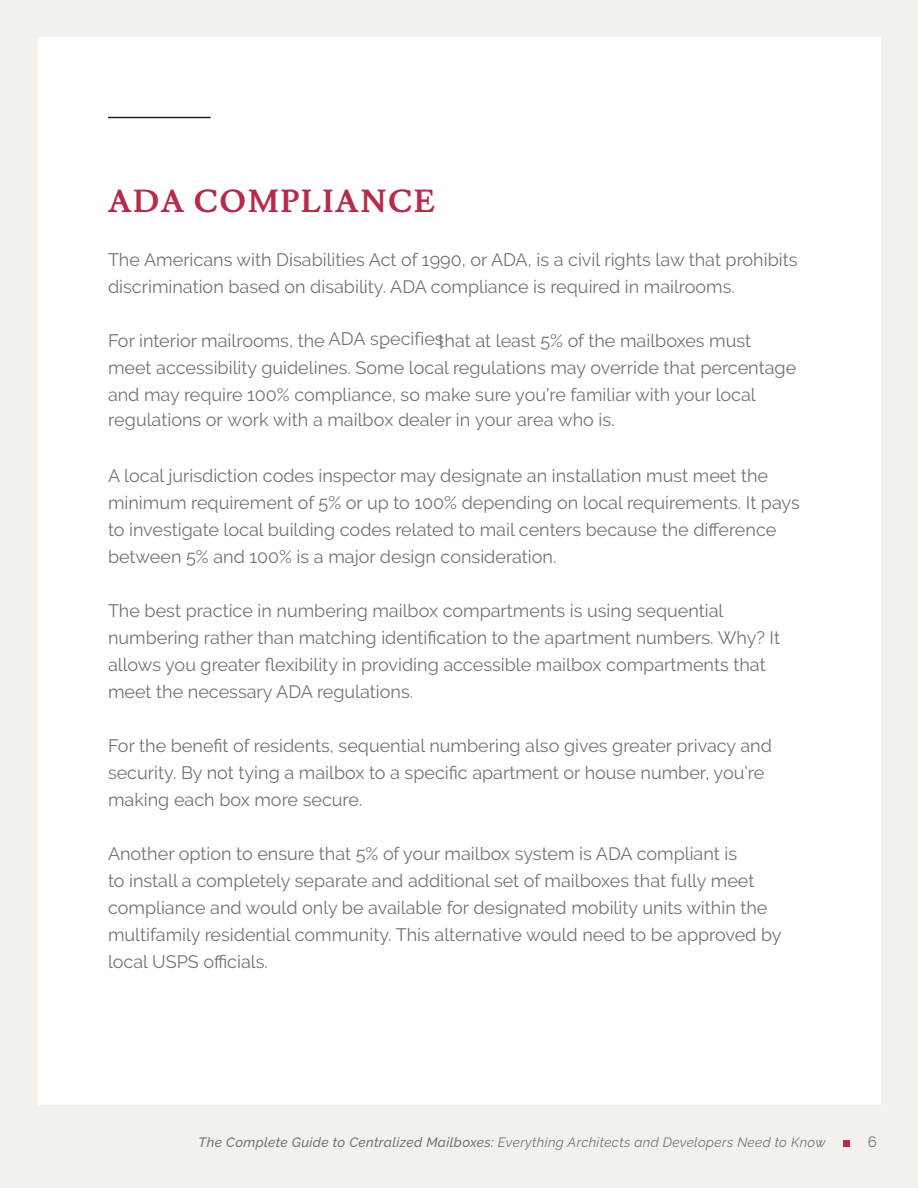
<style>
.page{position:relative;width:918px;height:1188px;background:#f4f1ed}
.page>*{position:absolute;margin:0;border:0;box-sizing:border-box;transform-origin:0 0}
.t1{font:700 31.5px "Lusitana";letter-spacing:.05em;color:#b52c4b}
.t2{font:18px/27px "Raleway";color:#737373}
.t3{font:15px "Raleway";color:#737373}
.t4{font:italic 13.5px "Raleway";letter-spacing:.025em;color:#737373}
.s1{color:#757575}
.s2{font-weight:500}
</style>
<div class="page">
<div style="left:38px;top:37px;width:842px;height:1067px;background:#fff"></div>
<svg style="left:843px;top:1140px;width:6px;height:6px"></svg>
<hr style="left:329px;top:347px;width:113px;height:1px;background:#b52c4b">
<hr style="left:108px;top:117px;width:103px;height:1px;background:#1e2127">
<hr style="left:329px;top:347px;width:51px;height:3px;background:#fff">
<div style="left:386px;top:346px;width:54px;height:7px;background:#fff"></div>
<h1 class="t1" style="left:108px;top:187px;width:328px">ADA COMPLIANCE</h1>
<p class="t2" style="left:108px;top:247px;width:691px">The Americans with Disabilities Act of 1990, or ADA, is a civil rights law that prohibits discrimination based on disability. ADA compliance is required in mailrooms.</p>
<p class="t2" style="left:108px;top:328px;width:337px">For interior mailrooms, the <span class="s1">ADA specifies</span></p>
<p class="t2" style="left:108px;top:328px;width:690px;text-indent:331px">that at least 5% of the mailboxes must meet accessibility guidelines. Some local regulations may override that percentage and may require 100% compliance, so make sure you’re familiar with your local</p>
<p class="t2" style="left:108px;top:408px;width:508px">regulations or work with a mailbox dealer in your area who is.</p>
<p class="t2" style="left:108px;top:463px;width:693px">A local jurisdiction codes inspector may designate an installation must meet the minimum requirement of 5% or up to 100% depending on local requirements. It pays to investigate local building codes related to mail centers because the difference between 5% and 100% is a major design consideration.</p>
<p class="t2" style="left:108px;top:597px;width:674px">The best practice in numbering mailbox compartments is using sequential numbering rather than matching identification to the apartment numbers. Why? It allows you greater flexibility in providing accessible mailbox compartments that meet the necessary ADA regulations.</p>
<p class="t2" style="left:108px;top:732px;width:666px">For the benefit of residents, sequential numbering also gives greater privacy and security. By not tying a mailbox to a specific apartment or house number, you’re making each box more secure.</p>
<p class="t2" style="left:108px;top:841px;width:675px">Another option to ensure that 5% of your mailbox system is ADA compliant is<br>to install a completely separate and additional set of mailboxes that fully meet compliance and would only be available for designated mobility units within the multifamily residential community. This alternative would need to be approved by local USPS officials.</p>
<p class="t4" style="left:199px;top:1137px;width:628px"><span class="s2">The Complete Guide to Centralized Mailboxes:</span> Everything Architects and Developers Need to Know</p>
<p class="t3" style="left:868px;top:1136px;width:11px">6</p>
</div>
